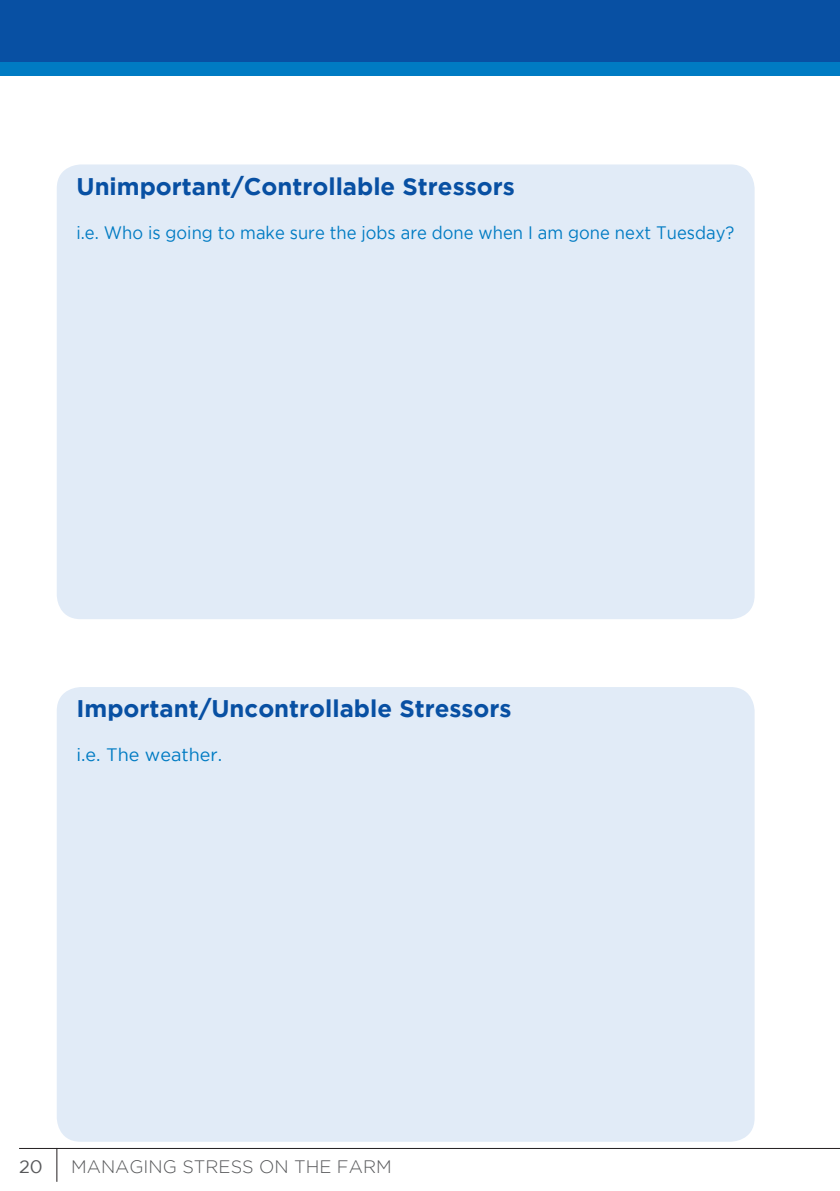
<style>
.page{position:relative;width:840px;height:1191px;background:#fff}
.page>*{position:absolute;margin:0;border:0;box-sizing:border-box;transform-origin:0 0}
.Body{font:700 24px "Gotham";color:#0850a3}
.Body-2{font:18px "Gotham";color:#007bc3;scale:.92 1}
.t1{font:300 18px "Gotham";color:#57585a}
.Body-3{font:18px "Gotham";color:#007bc3}
.t2{font:18px "Gotham";color:#57585a}
</style>
<div class="page">
<div style="left:0;top:0;width:839px;height:75px;background:#007bc3"></div>
<div style="left:0;top:0;width:839px;height:62px;background:#0850a3"></div>
<hr style="left:19px;top:1148px;width:820px;height:1px;background:#231f20">
<hr style="left:56px;top:1148px;width:1px;height:33px;background:#231f20">
<div style="left:57px;top:164px;width:697px;height:455px;background:#e1ebf7;border-radius:24px"></div>
<div style="left:57px;top:687px;width:697px;height:454px;background:#e1ebf7;border-radius:24px"></div>
<p class="Body" style="left:76px;top:172px;width:439px">Unimportant/Controllable Stressors</p>
<p class="Body-2" style="left:76px;top:222px;width:716px">i.e. Who is going to make sure the jobs are done when I am gone next Tuesday?</p>
<p class="Body" style="left:76px;top:695px;width:436px">Important/Uncontrollable Stressors</p>
<p class="Body-3" style="left:76px;top:745px;width:147px">i.e. The weather.</p>
<p class="t2" style="left:19px;top:1156px;width:25px">20</p>
<p class="t1" style="left:71px;top:1156px;width:322px">MANAGING STRESS ON THE FARM</p>
</div>
